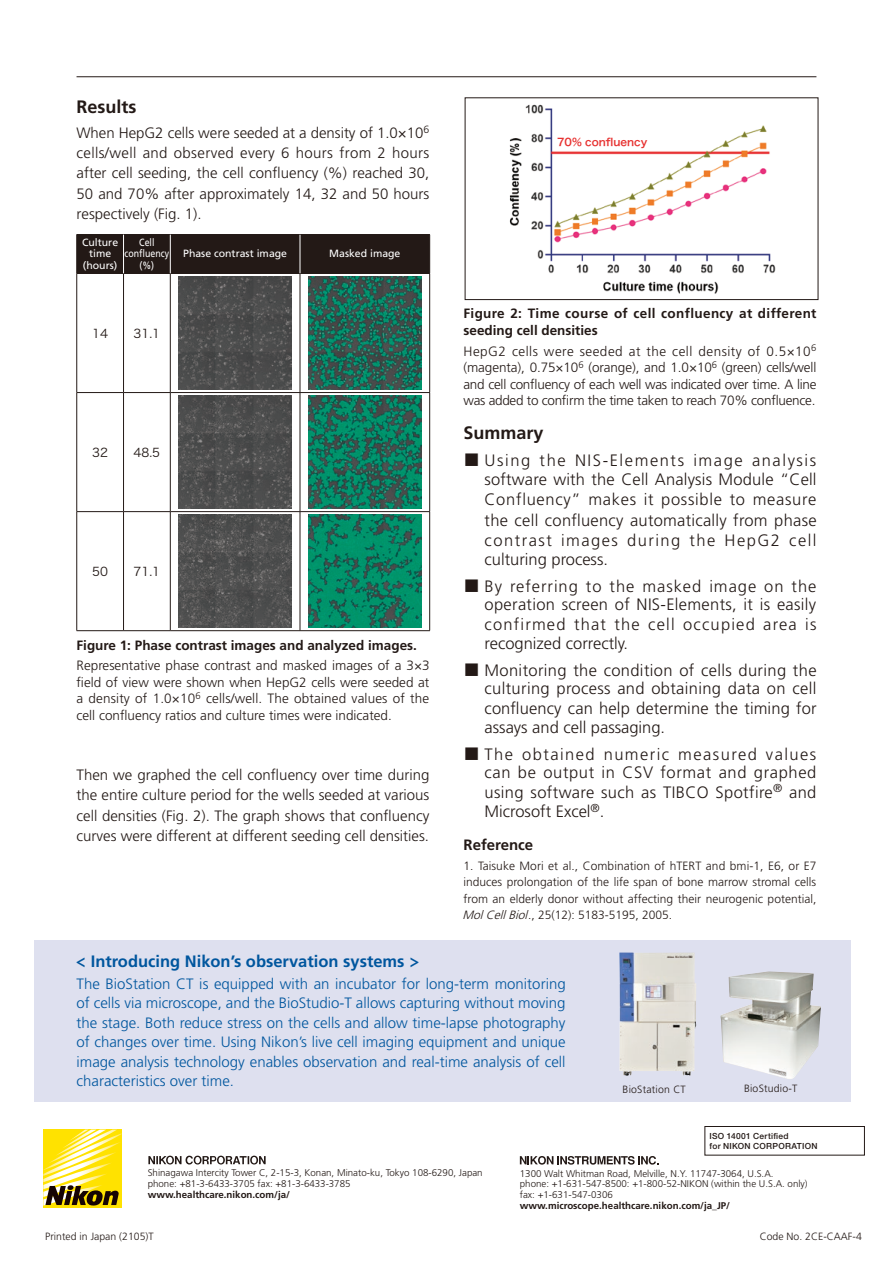
<style>
.page{position:relative;width:893px;height:1263px;background:#fff}
.page>*{position:absolute;margin:0;border:0;box-sizing:border-box;transform-origin:0 0}
.t1{font:700 18px "Frutiger LT Std";color:#231916}
.t2{font:300 16.5px/19.2px "Frutiger LT Std";letter-spacing:.025em;color:#231916;text-align:justify}
.t3{font:700 16.5px "Frutiger LT Std";color:#00569e}
.t4{font:300 15px/20.2px "Frutiger LT Std";color:#231916;text-align:justify}
.t5{font:300 15px/19.5px "Frutiger LT Std";color:#00569e;text-align:justify}
.t6{font:700 15px "Frutiger LT Std";color:#231916}
.t7{font:300 13.5px/16.5px "Frutiger LT Std";letter-spacing:-.02em;color:#231916;text-align:justify}
.t8{font:700 13.5px/16.5px "Frutiger LT Std";letter-spacing:.025em;color:#231916}
.t9{font:700 13.5px "Frutiger LT Std";color:#231916}
.t10{font:300 12px/16.5px "Frutiger LT Std";letter-spacing:.005em;color:#231916;text-align:justify}
.t11{font:12px "Hira Kaku Std W3";color:#231916}
.t12{font:10.5px/11.2px "Frutiger LT Std";color:#fff;text-align:center}
.t13{font:300 10.5px "Frutiger LT Std";color:#231916}
.t14{font:300 10.5px "Frutiger LT Std";letter-spacing:.02em;color:#231916}
.t15{font:10.5px/11.2px "Frutiger LT Std";color:#fff;text-align:center;scale:.84 1}
.t16{font:10.5px "Hira Kaku Std W6";color:#e73231}
.t17{font:300 9.75px/10.8px "Frutiger";color:#231916}
.t18{font:700 9.75px "Frutiger";color:#231916}
.t19{font:500 8.4px/9.9px "Helvetica Neue LT Std";letter-spacing:.035em;color:#231916}
.s1{font-family:"Hira Kaku Std W3";font-weight:400}
.s2{font-style:italic}
.s3{font-family:"Hira Kaku Std W5";font-weight:400}
</style>
<div class="page">
<hr style="left:77px;top:76px;width:739px;height:1px;background:#231916">
<div style="left:34px;top:940px;width:816px;height:161px;background:#dee0ef"></div>
<img style="left:509px;top:104px;width:267px;height:190px">
<div style="left:465px;top:98px;width:353px;height:202px;border:1px solid #231916"></div>
<div style="left:77px;top:235px;width:352px;height:38px;background:#231916"></div>
<hr style="left:76px;top:274px;width:1px;height:118px;background:#231916">
<hr style="left:123px;top:274px;width:1px;height:118px;background:#231916">
<hr style="left:170px;top:274px;width:1px;height:118px;background:#231916">
<hr style="left:300px;top:274px;width:1px;height:118px;background:#231916">
<hr style="left:429px;top:274px;width:1px;height:118px;background:#231916">
<hr style="left:77px;top:392px;width:47px;height:1px;background:#231916">
<hr style="left:76px;top:393px;width:1px;height:118px;background:#231916">
<hr style="left:124px;top:392px;width:46px;height:1px;background:#231916">
<hr style="left:123px;top:393px;width:1px;height:118px;background:#231916">
<hr style="left:170px;top:392px;width:130px;height:1px;background:#231916">
<hr style="left:170px;top:393px;width:1px;height:118px;background:#231916">
<hr style="left:300px;top:392px;width:130px;height:1px;background:#231916">
<hr style="left:300px;top:393px;width:1px;height:118px;background:#231916">
<hr style="left:429px;top:393px;width:1px;height:118px;background:#231916">
<hr style="left:77px;top:511px;width:47px;height:1px;background:#231916">
<hr style="left:76px;top:512px;width:1px;height:118px;background:#231916">
<hr style="left:124px;top:511px;width:46px;height:1px;background:#231916">
<hr style="left:123px;top:512px;width:1px;height:118px;background:#231916">
<hr style="left:170px;top:511px;width:130px;height:1px;background:#231916">
<hr style="left:170px;top:512px;width:1px;height:118px;background:#231916">
<hr style="left:300px;top:511px;width:130px;height:1px;background:#231916">
<hr style="left:300px;top:512px;width:1px;height:118px;background:#231916">
<hr style="left:429px;top:512px;width:1px;height:118px;background:#231916">
<hr style="left:77px;top:630px;width:47px;height:1px;background:#231916">
<hr style="left:124px;top:630px;width:46px;height:1px;background:#231916">
<hr style="left:170px;top:630px;width:130px;height:1px;background:#231916">
<hr style="left:300px;top:630px;width:130px;height:1px;background:#231916">
<hr style="left:77px;top:234px;width:47px;height:1px;background:#231916">
<hr style="left:76px;top:235px;width:1px;height:38px;background:#231916">
<hr style="left:124px;top:234px;width:46px;height:1px;background:#231916">
<hr style="left:170px;top:234px;width:130px;height:1px;background:#231916">
<hr style="left:300px;top:234px;width:130px;height:1px;background:#231916">
<hr style="left:429px;top:235px;width:1px;height:38px;background:#231916">
<hr style="left:77px;top:273px;width:47px;height:1px;background:#231916">
<hr style="left:124px;top:273px;width:46px;height:1px;background:#231916">
<hr style="left:170px;top:273px;width:130px;height:1px;background:#231916">
<hr style="left:300px;top:273px;width:130px;height:1px;background:#231916">
<hr style="left:123px;top:235px;width:1px;height:38px;background:#fff">
<hr style="left:170px;top:235px;width:1px;height:38px;background:#fff">
<hr style="left:300px;top:235px;width:1px;height:38px;background:#fff">
<img style="left:179px;top:277px;width:112px;height:112px">
<img style="left:308px;top:277px;width:113px;height:112px">
<img style="left:179px;top:396px;width:112px;height:112px">
<img style="left:308px;top:396px;width:113px;height:112px">
<img style="left:179px;top:515px;width:112px;height:112px">
<img style="left:308px;top:515px;width:113px;height:112px">
<svg style="left:520px;top:1156px;width:138px;height:9px"></svg>
<svg style="left:148px;top:1156px;width:118px;height:8px"></svg>
<div style="left:705px;top:1126px;width:160px;height:29px;border:1px solid #231916"></div>
<div style="left:43px;top:1129px;width:79px;height:79px;background:#ffe200"></div>
<svg style="left:43px;top:1129px;width:79px;height:77px"></svg>
<img style="left:619px;top:952px;width:77px;height:124px">
<img style="left:721px;top:971px;width:100px;height:108px">
<div style="left:555px;top:134px;width:117px;height:15px;background:#fff"></div>
<p class="t1" style="left:77px;top:96px;width:61px">Results</p>
<p class="t4" style="left:77px;top:123px;width:354px">When HepG2 cells were seeded at a density of 1.0×10<sup>6 </sup>cells/well and observed every 6 hours from 2 hours after cell seeding, the cell confluency (%) reached 30, 50 and 70% after approximately 14, 32 and 50 hours respectively (Fig. 1).</p>
<p class="t12" style="left:82px;top:237px;width:38px">Culture time (hours)</p>
<p class="t15" style="left:125px;top:237px;width:55px">Cell confluency (%)</p>
<p class="t12" style="left:183px;top:248px;width:105px">Phase contrast image</p>
<p class="t12" style="left:329px;top:248px;width:73px">Masked image</p>
<p class="t11" style="left:92px;top:324px;width:17px">14</p>
<p class="t11" style="left:134px;top:324px;width:28px">31.1</p>
<p class="t11" style="left:92px;top:443px;width:17px">32</p>
<p class="t11" style="left:134px;top:443px;width:28px">48.5</p>
<p class="t11" style="left:92px;top:562px;width:17px">50</p>
<p class="t11" style="left:134px;top:562px;width:28px">71.1</p>
<p class="t9" style="left:77px;top:637px;width:342px">Figure 1: Phase contrast images and analyzed images.</p>
<p class="t7" style="left:77px;top:658px;width:355px">Representative phase contrast and masked images of a 3×3 field of view were shown when HepG2 cells were seeded at a density of 1.0×10<sup>6</sup> cells/well. The obtained values of the cell confluency ratios and culture times were indicated.</p>
<p class="t4" style="left:77px;top:765px;width:354px">Then we graphed the cell confluency over time during the entire culture period for the wells seeded at various cell densities (Fig. 2). The graph shows that confluency curves were different at different seeding cell densities.</p>
<p class="t16" style="left:557px;top:134px;width:92px">70% confluency</p>
<p class="t8" style="left:463px;top:306px;width:355px">Figure 2: Time course of cell confluency at different seeding cell densities</p>
<p class="t7" style="left:463px;top:343px;width:354px">HepG2 cells were seeded at the cell density of 0.5×10<sup>6 </sup>(magenta), 0.75×10<sup>6</sup> (orange), and 1.0×10<sup>6</sup> (green) cells/well and cell confluency of each well was indicated over time. A line was added to confirm the time taken to reach 70% confluence.</p>
<p class="t1" style="left:463px;top:422px;width:82px">Summary</p>
<p class="t2" style="left:485px;top:451px;width:333px;text-indent:-21px"><span class="s1">■</span> Using the NIS-Elements image analysis software with the Cell Analysis Module “Cell Confluency” makes it possible to measure</p>
<p class="t2" style="left:485px;top:511px;width:334px">the cell confluency automatically from phase contrast images during the HepG2 cell culturing process.</p>
<p class="t2" style="left:485px;top:577px;width:333px;text-indent:-21px"><span class="s1">■</span> By referring to the masked image on the operation screen of NIS-Elements, it is easily confirmed that the cell occupied area is recognized correctly.</p>
<p class="t2" style="left:485px;top:660px;width:333px;text-indent:-21px"><span class="s1">■</span> Monitoring the condition of cells during the culturing process and obtaining data on cell confluency can help determine the timing for assays and cell passaging.</p>
<p class="t2" style="left:485px;top:744px;width:333px;text-indent:-21px"><span class="s1">■</span> The obtained numeric measured values can be output in CSV format and graphed using software such as TIBCO Spotfire<sup>®</sup> and Microsoft Excel<sup>®</sup>.</p>
<p class="t6" style="left:463px;top:836px;width:71px">Reference</p>
<p class="t10" style="left:462px;top:858px;width:356px">1. Taisuke Mori et al., Combination of hTERT and bmi-1, E6, or E7 induces prolongation of the life span of bone marrow stromal cells from an elderly donor without affecting their neurogenic potential, <span class="s2">MolCellBiol</span>., 25(12): 5183-5195, 2005.</p>
<p class="t3" style="left:77px;top:952px;width:344px"><span class="s3">&lt;</span> Introducing Nikon’s observation systems <span class="s3">&gt;</span></p>
<p class="t5" style="left:77px;top:974px;width:491px">The BioStation CT is equipped with an incubator for long-term monitoring of cells via microscope, and the BioStudio-T allows capturing without moving the stage. Both reduce stress on the cells and allow time-lapse photography of changes over time. Using Nikon’s live cell imaging equipment and unique image analysis technology enables observation and real-time analysis of cell characteristics over time.</p>
<p class="t14" style="left:623px;top:1083px;width:65px">BioStation CT</p>
<p class="t14" style="left:744px;top:1083px;width:55px">BioStudio-T</p>
<p class="t19" style="left:709px;top:1130px;width:110px">ISO 14001 Certified<br>for NIKON CORPORATION</p>
<p class="t17" style="left:148px;top:1168px;width:336px">Shinagawa Intercity Tower C, 2-15-3, Konan, Minato-ku, Tokyo 108-6290, Japan phone: +81-3-6433-3705 fax: +81-3-6433-3785</p>
<p class="t18" style="left:148px;top:1189px;width:144px">www.healthcare.nikon.com/ja/</p>
<p class="t13" style="left:45px;top:1230px;width:110px">Printed in Japan (2105)T</p>
<p class="t17" style="left:520px;top:1168px;width:289px">1300 Walt Whitman Road, Melville, N.Y. 11747-3064, U.S.A.<br>phone: +1-631-547-8500: +1-800-52-NIKON (within the U.S.A. only) fax: +1-631-547-0306</p>
<p class="t18" style="left:520px;top:1200px;width:212px">www.microscope.healthcare.nikon.com/ja_JP/</p>
<p class="t13" style="left:760px;top:1230px;width:104px">Code No. 2CE-CAAF-4</p>
</div>
